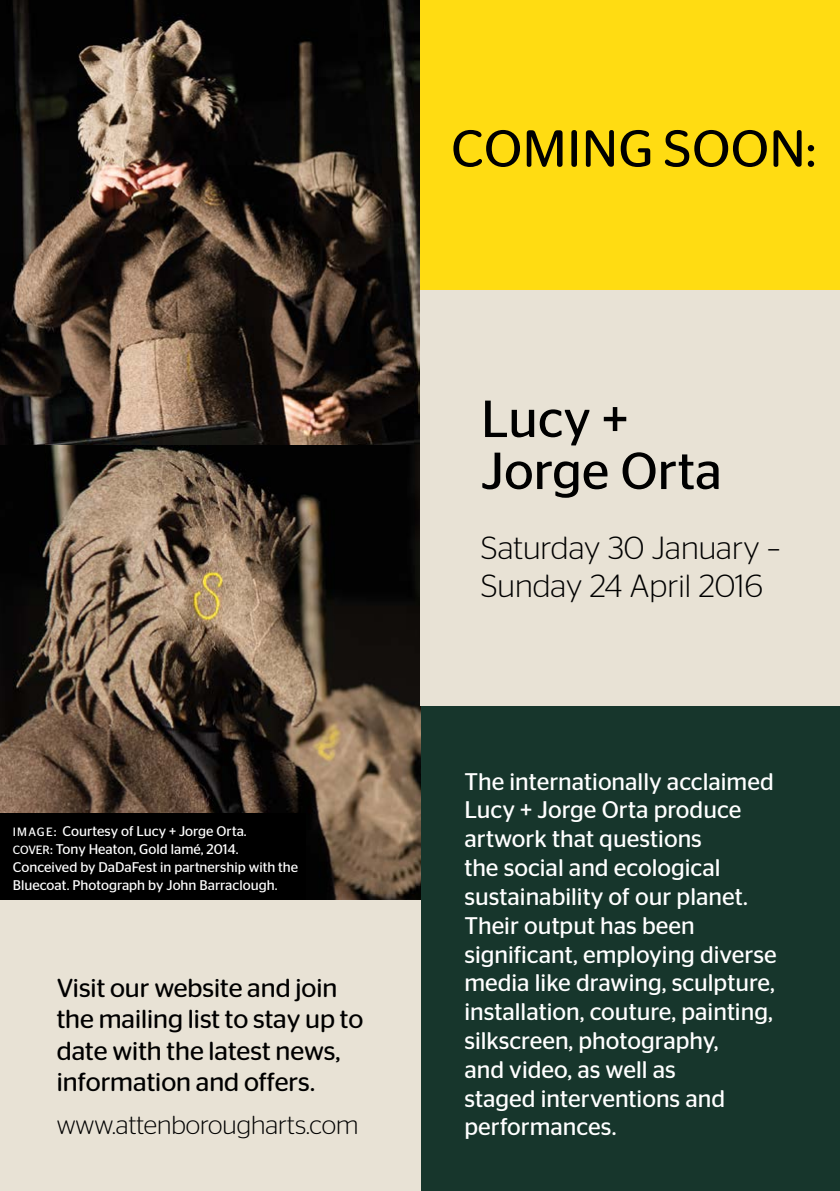
<style>
.page{position:relative;width:840px;height:1191px;background:#fff}
.page>*{position:absolute;margin:0;border:0;box-sizing:border-box;transform-origin:0 0}
.t1{font:52px/52px "Stag Sans";color:#000}
.t2{font:52px "Stag Sans Round";letter-spacing:.02em;color:#000}
.t3{font:300 32px/38.4px "Stag Sans";color:#000}
.t4{font:26px/31.2px "Stag Sans Round";color:#000}
.t5{font:300 26px "Stag Sans Round";color:#000}
.t6{font:24px/28.8px "Stag Sans";color:#fff}
.t7{font:14px/18px "Stag Sans";color:#fff}
.s1{font-size:12px}
</style>
<div class="page">
<div style="left:414px;top:706px;width:425px;height:485px;background:#17362c"></div>
<img style="left:0;top:0;width:420px;height:901px">
<div style="left:420px;top:286px;width:419px;height:420px;background:#e8e2d5"></div>
<div style="left:420px;top:0;width:419px;height:290px;background:#ffdc12"></div>
<div style="left:0;top:813px;width:305px;height:93px;background:#000"></div>
<div style="left:0;top:901px;width:420px;height:290px;background:#e8e2d5"></div>
<h1 class="t2" style="left:451px;top:119px;width:366px">Coming soon:</h1>
<p class="t7" style="left:13px;top:822px;width:287px"><span class="s1">IMAGE</span>: Courtesy of Lucy + Jorge Orta.<br><span class="s1">COVER</span>: Tony Heaton, Gold lamé, 2014.<br>Conceived by DaDaFest in partnership with the Bluecoat. Photograph by John Barraclough.</p>
<p class="t4" style="left:57px;top:972px;width:308px">Visit our website and join the mailing list to stay up to date with the latest news, information and offers.</p>
<p class="t5" style="left:57px;top:1110px;width:303px">www.attenborougharts.com</p>
<h1 class="t1" style="left:481px;top:392px;width:242px">Lucy +<br>Jorge Orta</h1>
<h2 class="t3" style="left:481px;top:528px;width:300px">Saturday 30 January –<br>Sunday 24 April 2016</h2>
<p class="t6" style="left:464px;top:766px;width:314px">The internationally acclaimed<br>Lucy + Jorge Orta produce artwork that questions<br>the social and ecological sustainability of our planet.<br>Their output has been significant, employing diverse media like drawing, sculpture, installation, couture, painting, silkscreen, photography,<br>and video, as well as<br>staged interventions and performances.</p>
</div>
